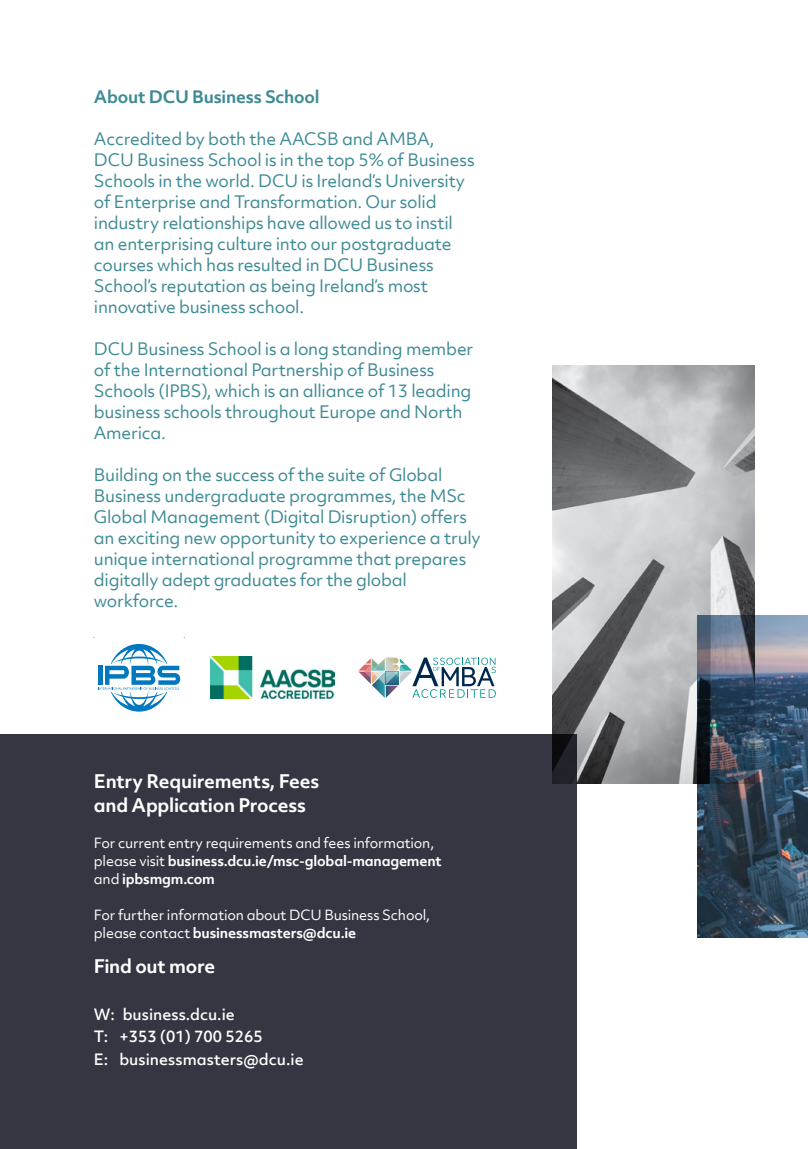
<style>
.page{position:relative;width:808px;height:1149px;background:#fff}
.page>*{position:absolute;margin:0;border:0;box-sizing:border-box;transform-origin:0 0}
.t1{font:700 18px/24px "Objektiv Mk 2";letter-spacing:-.015em;color:#fff}
.t2{font:16.5px/21px "Objektiv Mk 2";letter-spacing:-.015em;color:#3e8b94}
.t3{font:700 16.5px "Objektiv Mk 2";letter-spacing:-.015em;color:#3e8b94}
.t4{font:500 15px/22.5px "Objektiv Mk 2";color:#fff}
.t5{font:13.5px/18px "Objektiv Mk 2";letter-spacing:-.015em;color:#fff}
.s1{font-weight:700}
</style>
<div class="page">
<img style="left:698px;top:615px;width:110px;height:322px">
<div style="left:0;top:734px;width:576px;height:414px;background:#343741"></div>
<img style="left:552px;top:365px;width:203px;height:418px">
<svg style="left:358px;top:657px;width:138px;height:40px"></svg>
<img style="left:211px;top:656px;width:124px;height:42px">
<svg style="left:94px;top:637px;width:91px;height:75px"></svg>
<p class="t3" style="left:94px;top:85px;width:227px">About DCU Business School</p>
<p class="t2" style="left:94px;top:128px;width:382px">Accredited by both the AACSB and AMBA, DCU Business School is in the top 5% of Business Schools in the world. DCU is Ireland’s University of Enterprise and Transformation. Our solid industry relationships have allowed us to instil an enterprising culture into our postgraduate courses which has resulted in DCU Business School’s reputation as being Ireland’s most innovative business school.</p>
<p class="t2" style="left:94px;top:338px;width:381px">DCU Business School is a long standing member of the International Partnership of Business Schools (IPBS), which is an alliance of 13 leading business schools throughout Europe and North America.</p>
<p class="t2" style="left:94px;top:464px;width:388px">Building on the success of the suite of Global Business undergraduate programmes, the MSc Global Management (Digital Disruption) offers an exciting new opportunity to experience a truly unique international programme that prepares digitally adept graduates for the global workforce.</p>
<p class="t1" style="left:94px;top:768px;width:227px">Entry Requirements, Fees and Application Process</p>
<p class="t5" style="left:94px;top:833px;width:349px">For current entry requirements and fees information, please visit <span class="s1">business.dcu.ie/msc-global-management </span>and <span class="s1">ipbsmgm.com</span></p>
<p class="t5" style="left:94px;top:905px;width:338px">For further information about DCU Business School, please contact <span class="s1">businessmasters@dcu.ie</span></p>
<p class="t1" style="left:94px;top:953px;width:123px">Find out more</p>
<p class="t4" style="left:94px;top:1002px;width:211px">W: business.dcu.ie<br>T: +353 (01) 700 5265<br>E: businessmasters@dcu.ie</p>
</div>
